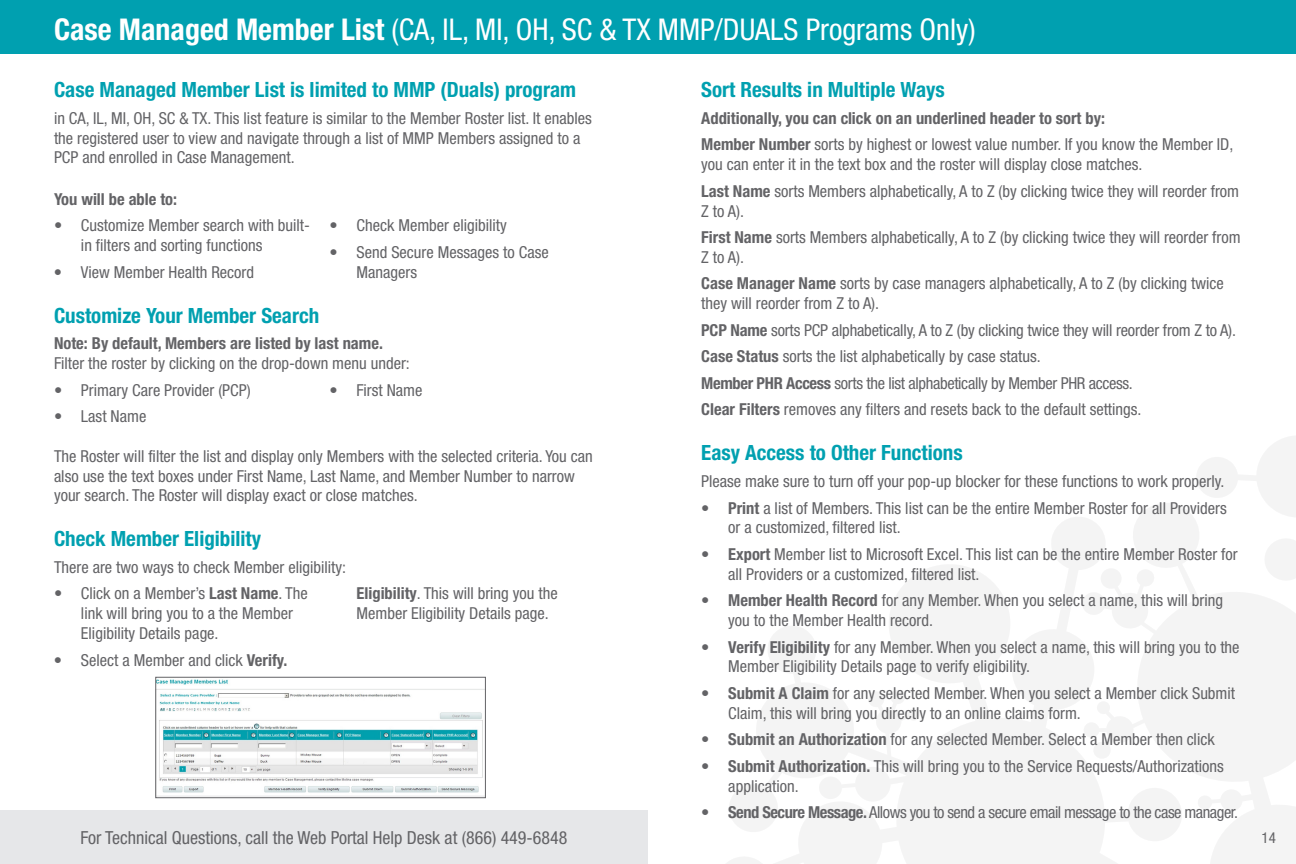
<style>
.page{position:relative;width:1296px;height:864px;background:#fff}
.page>*{position:absolute;margin:0;border:0;box-sizing:border-box;transform-origin:0 0}
.t1{font:condensed 30px "Helvetica Neue";color:#fff}
.t2{font:700 condensed 21px "Helvetica Neue";color:#00a0b0}
.t3{font:condensed 18px "Helvetica Neue";color:#636366}
.t4{font:condensed 16.5px/19.8px "Helvetica Neue";color:#636366}
.t5{font:700 condensed 16.5px "Helvetica Neue";color:#636366}
.t6{font:condensed 16.5px "Helvetica Neue";letter-spacing:-.03em;color:#636366}
.t7{font:condensed 15px "Helvetica Neue";color:#636366}
.s1{font-weight:700}
</style>
<div class="page">
<svg style="left:727px;top:436px;width:569px;height:428px"></svg>
<div style="left:0;top:810px;width:648px;height:54px;background:#e6e7e9"></div>
<div style="left:0;top:0;width:1296px;height:54px;background:#00a0b0"></div>
<img style="left:157px;top:679px;width:327px;height:117px">
<div style="left:155px;top:677px;width:331px;height:121px;border:1px solid #636366"></div>
<h2 class="t1" style="left:54px;top:12px;width:923px"><span class="s1">Case Managed Member List</span> (CA, IL, MI, OH, SC &amp; TX MMP/DUALS Programs Only)</h2>
<h3 class="t2" style="left:54px;top:77px;width:524px">Case Managed Member List is limited to MMP (Duals) program</h3>
<p class="t4" style="left:54px;top:108px;width:539px">in CA, IL, MI, OH, SC &amp; TX. This list feature is similar to the Member Roster list. It enables the registered user to view and navigate through a list of MMP Members assigned to a<br>PCP and enrolled in Case Management.</p>
<p class="t5" style="left:54px;top:189px;width:125px">You will be able to:</p>
<p class="t4" style="left:54px;top:216px;width:258px">• Customize Member search with built-</p>
<p class="t4" style="left:330px;top:216px;width:179px">• Check Member eligibility</p>
<p class="t4" style="left:81px;top:235px;width:183px">in filters and sorting functions</p>
<p class="t4" style="left:330px;top:242px;width:221px">• Send Secure Messages to Case</p>
<p class="t4" style="left:54px;top:262px;width:202px">• View Member Health Record</p>
<p class="t4" style="left:357px;top:262px;width:62px">Managers</p>
<h3 class="t2" style="left:54px;top:303px;width:267px">Customize Your Member Search</h3>
<p class="t5" style="left:54px;top:333px;width:331px">Note: By default, Members are listed by last name.</p>
<p class="t4" style="left:54px;top:353px;width:357px">Filter the roster by clicking on the drop-down menu under:</p>
<p class="t4" style="left:54px;top:380px;width:198px">• Primary Care Provider (PCP)</p>
<p class="t4" style="left:330px;top:380px;width:94px">• First Name</p>
<p class="t4" style="left:54px;top:406px;width:94px">• Last Name</p>
<p class="t4" style="left:54px;top:446px;width:540px">The Roster will filter the list and display only Members with the selected criteria. You can also use the text boxes under First Name, Last Name, and Member Number to narrow your search. The Roster will display exact or close matches.</p>
<h3 class="t2" style="left:54px;top:526px;width:209px">Check Member Eligibility</h3>
<p class="t4" style="left:54px;top:557px;width:294px">There are two ways to check Member eligibility:</p>
<p class="t4" style="left:54px;top:584px;width:255px">• Click on a Member’s <span class="s1">Last Name</span>. The</p>
<p class="t4" style="left:357px;top:584px;width:203px"><span class="s1">Eligibility</span>. This will bring you the</p>
<p class="t4" style="left:81px;top:603px;width:213px">link will bring you to a the Member</p>
<p class="t4" style="left:357px;top:603px;width:194px">Member Eligibility Details page.</p>
<p class="t4" style="left:81px;top:623px;width:139px">Eligibility Details page.</p>
<p class="t4" style="left:54px;top:650px;width:235px">• Select a Member and click <span class="s1">Verify.</span></p>
<h3 class="t2" style="left:701px;top:77px;width:245px">Sort Results in Multiple Ways</h3>
<p class="t5" style="left:701px;top:108px;width:405px">Additionally, you can click on an underlined header to sort by:</p>
<p class="t4" style="left:701px;top:135px;width:534px"><span class="s1">Member Number</span> sorts by highest or lowest value number. If you know the Member ID, you can enter it in the text box and the roster will display close matches.</p>
<p class="t4" style="left:701px;top:181px;width:539px"><span class="s1">Last Name</span> sorts Members alphabetically, A to Z (by clicking twice they will reorder from</p>
<p class="t4" style="left:701px;top:201px;width:44px">Z to A).</p>
<p class="t4" style="left:701px;top:227px;width:541px"><span class="s1">First Name</span> sorts Members alphabetically, A to Z (by clicking twice they will reorder from<br>Z to A).</p>
<p class="t4" style="left:701px;top:274px;width:524px"><span class="s1">Case Manager Name</span> sorts by case managers alphabetically, A to Z (by clicking twice</p>
<p class="t4" style="left:701px;top:290px;width:536px;line-height:26.5px">they will reorder from Z to A).<br><span class="s1">PCP Name</span> sorts PCP alphabetically, A to Z (by clicking twice they will reorder from Z to A).<br><span class="s1">Case Status</span> sorts the list alphabetically by case status.<br><span class="s1">Member PHR Access</span> sorts the list alphabetically by Member PHR access.<br><span class="s1">Clear Filters</span> removes any filters and resets back to the default settings.</p>
<h3 class="t2" style="left:701px;top:440px;width:263px">Easy Access to Other Functions</h3>
<p class="t4" style="left:701px;top:471px;width:525px">Please make sure to turn off your pop-up blocker for these functions to work properly.</p>
<p class="t4" style="left:728px;top:498px;width:500px;text-indent:-27px"><span class="s1">• Print</span> a list of Members. This list can be the entire Member Roster for all Providers or a customized, filtered list.</p>
<p class="t4" style="left:728px;top:544px;width:511px;text-indent:-27px"><span class="s1">• Export</span> Member list to Microsoft Excel. This list can be the entire Member Roster for all Providers or a customized, filtered list.</p>
<p class="t4" style="left:728px;top:590px;width:496px;text-indent:-27px"><span class="s1">• Member Health Record</span> for any Member. When you select a name, this will bring you to the Member Health record.</p>
<p class="t4" style="left:728px;top:637px;width:513px;text-indent:-27px"><span class="s1">• Verify Eligibility</span> for any Member. When you select a name, this will bring you to the<br>Member Eligibility Details page to verify eligibility.</p>
<p class="t4" style="left:728px;top:683px;width:508px;text-indent:-27px"><span class="s1">• Submit A Claim</span> for any selected Member. When you select a Member click Submit<br>Claim, this will bring you directly to an online claims form.</p>
<p class="t4" style="left:701px;top:729px;width:515px"><span class="s1">• Submit an Authorization</span> for any selected Member. Select a Member then click</p>
<p class="t4" style="left:728px;top:756px;width:497px;text-indent:-27px"><span class="s1">• Submit Authorization.</span> This will bring you to the Service Requests/Authorizations application.</p>
<p class="t6" style="left:701px;top:803px;width:538px"><span class="s1">• Send Secure Message.</span> Allows you to send a secure email message to the case manager.</p>
<p class="t3" style="left:81px;top:827px;width:488px">For Technical Questions, call the Web Portal Help Desk at (866) 449-6848</p>
<p class="t7" style="left:1262px;top:829px;width:16px">14</p>
</div>
